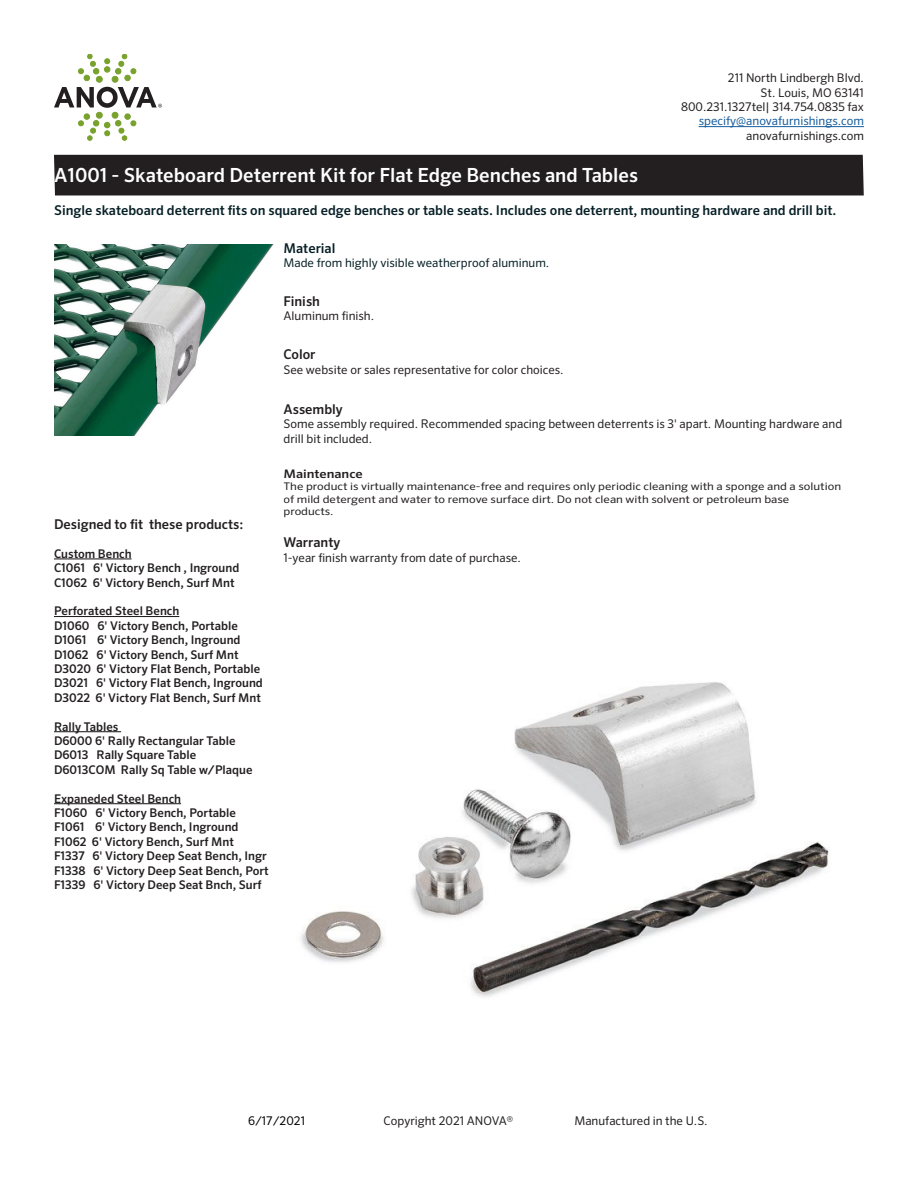
<style>
.page{position:relative;width:918px;height:1188px;background:#fff}
.page>*{position:absolute;margin:0;border:0;box-sizing:border-box;transform-origin:0 0}
.t1{font:500 19.5px "Sero Pro";color:#fff}
.t2{font:500 13.5px "Sero Pro";color:#072027}
.t3{font:500 13.5px "Sero Pro";color:#231f20}
.t4{font:500 12px/14.4px "Sero Pro";color:#231f20}
.Tabs{font:12px/14.4px "Sero Pro";color:#231f20}
.t5{font:12px "Sero Pro";color:#072027}
.t6{font:12px "Sero Pro";color:#175d9e}
.t7{font:12px "Sero Pro";color:#000}
.t8{font:500 11.85px "Sero Pro";color:#231f20;scale:1.14 1}
.t9{font:10.5px/12.6px "Sero Pro";color:#231f20;scale:1.14 1}
</style>
<div class="page">
<hr style="left:699px;top:126px;width:165px;height:1px;background:#175d9e">
<div style="left:54px;top:154px;width:810px;height:42px;background:#231f20"></div>
<hr style="left:54px;top:558px;width:78px;height:1px;background:#231f20">
<hr style="left:54px;top:616px;width:125px;height:1px;background:#231f20">
<hr style="left:54px;top:731px;width:67px;height:1px;background:#231f20">
<hr style="left:54px;top:803px;width:127px;height:1px;background:#231f20">
<svg style="left:54px;top:54px;width:108px;height:86px"></svg>
<img style="left:54px;top:244px;width:220px;height:191px">
<img style="left:300px;top:682px;width:529px;height:315px">
<p class="Tabs" style="left:728px;top:71px;width:138px">211 North Lindbergh Blvd.</p>
<p class="Tabs" style="left:761px;top:85px;width:105px">St. Louis, MO 63141</p>
<p class="Tabs" style="left:681px;top:99px;width:184px">800.231.1327tel| 314.754.0835 fax</p>
<p class="t6" style="left:699px;top:114px;width:167px">specify@anovafurnishings.com</p>
<p class="Tabs" style="left:746px;top:128px;width:119px">anovafurnishings.com</p>
<p class="t1" style="left:54px;top:163px;width:586px">A1001 - Skateboard Deterrent Kit for Flat Edge Benches and Tables</p>
<p class="t2" style="left:54px;top:202px;width:784px">Single skateboard deterrent fits on squared edge benches or table seats. Includes one deterrent, mounting hardware and drill bit.</p>
<p class="t2" style="left:284px;top:240px;width:53px">Material</p>
<p class="t5" style="left:284px;top:256px;width:267px">Made from highly visible weatherproof aluminum.</p>
<p class="t3" style="left:284px;top:293px;width:38px">Finish</p>
<p class="Tabs" style="left:284px;top:309px;width:92px">Aluminum finish.</p>
<p class="t3" style="left:54px;top:516px;width:191px">Designed to fit these products:</p>
<p class="t4" style="left:54px;top:546px;width:187px">Custom Bench<br>C1061 6' Victory Bench , Inground<br>C1062 6' Victory Bench, Surf Mnt</p>
<p class="t4" style="left:54px;top:604px;width:210px">Perforated Steel Bench<br>D1060 6' Victory Bench, Portable D1061 6' Victory Bench, Inground D1062 6' Victory Bench, Surf Mnt D3020 6' Victory Flat Bench, Portable D3021 6' Victory Flat Bench, Inground D3022 6' Victory Flat Bench, Surf Mnt</p>
<p class="t4" style="left:54px;top:719px;width:200px">Rally Tables<br>D6000 6' Rally Rectangular Table<br>D6013 Rally Square Table<br>D6013COM Rally Sq Table w/Plaque</p>
<p class="t4" style="left:54px;top:791px;width:216px">Expaneded Steel Bench<br>F1060 6' Victory Bench, Portable F1061 6' Victory Bench, Inground F1062 6' Victory Bench, Surf Mnt<br>F1337 6' Victory Deep Seat Bench, Ingr F1338 6' Victory Deep Seat Bench, Port F1339 6' Victory Deep Seat Bnch, Surf</p>
<p class="t3" style="left:284px;top:346px;width:34px">Color</p>
<p class="Tabs" style="left:284px;top:362px;width:282px">See website or sales representative for color choices.</p>
<p class="t3" style="left:284px;top:401px;width:61px">Assembly</p>
<p class="Tabs" style="left:284px;top:417px;width:560px">Some assembly required. Recommended spacing between deterrents is 3' apart. Mounting hardware and drill bit included.</p>
<p class="t8" style="left:284px;top:466px;width:71px">Maintenance</p>
<p class="t9" style="left:284px;top:480px;width:491px">The product is virtually maintenance-free and requires only periodic cleaning with a sponge and a solution of mild detergent and water to remove surface dirt. Do not clean with solvent or petroleum base products.</p>
<p class="t3" style="left:284px;top:534px;width:58px">Warranty</p>
<p class="Tabs" style="left:284px;top:550px;width:239px">1-year finish warranty from date of purchase.</p>
<p class="t7" style="left:248px;top:1114px;width:58px">6/17/2021</p>
<p class="Tabs" style="left:384px;top:1113px;width:131px">Copyright 2021 ANOVA®</p>
<p class="Tabs" style="left:574px;top:1113px;width:135px">Manufactured in the U.S.</p>
</div>
